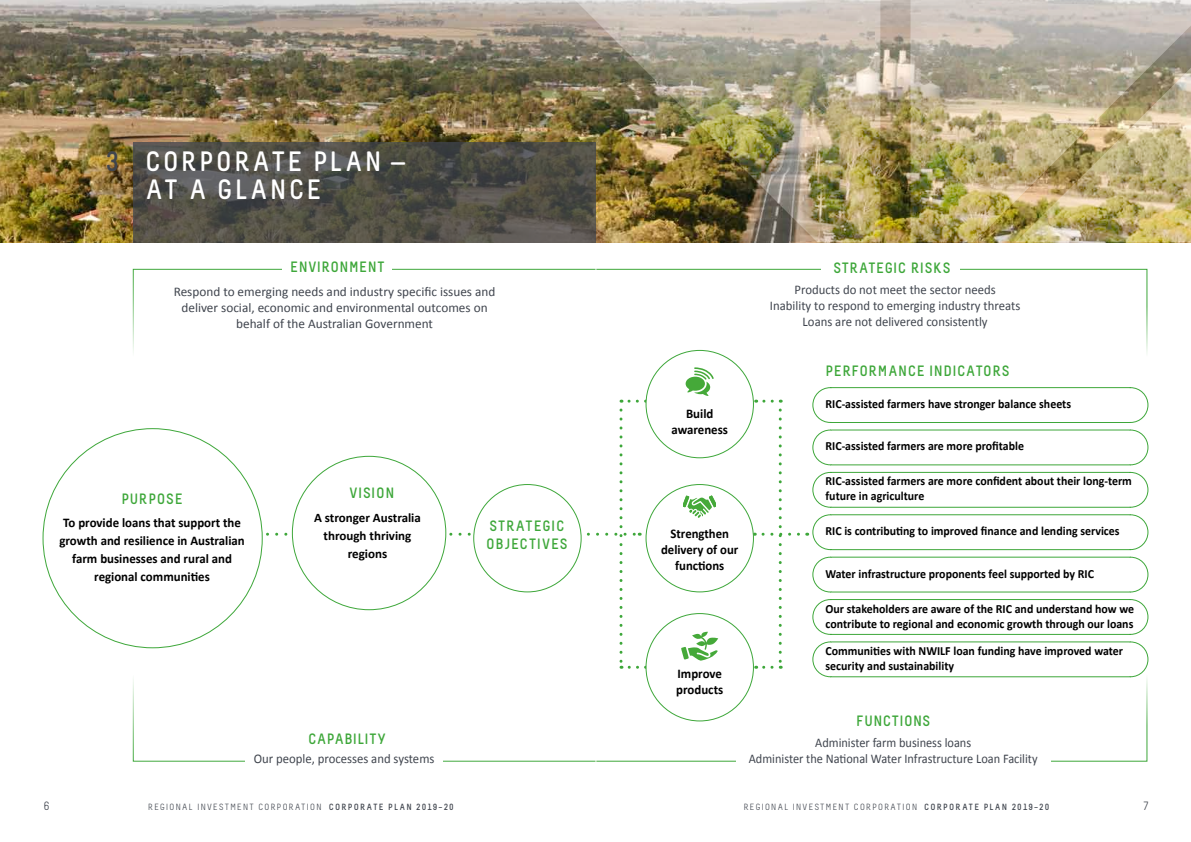
<style>
.page{position:relative;width:1191px;height:842px;background:#fff}
.page>*{position:absolute;margin:0;border:0;box-sizing:border-box;transform-origin:0 0}
.t1{font:700 28px/28px "Melbourne";letter-spacing:.09em;color:#fff}
.Heading_4{font:700 15px "Melbourne";letter-spacing:.045em;color:#3ea73a}
.Heading_4-2{font:700 15px/18px "Melbourne";letter-spacing:.065em;color:#3ea73a}
.Table_text{font:13.2px "Calibri";color:#40454e;scale:.96 1}
.Heading_4-3{font:700 13.2px/18px "Calibri";color:#000;text-align:center}
.Table_text-2{font:13.2px/16px "Calibri";color:#40454e;text-align:center}
.Table_text-3{font:13.2px "Calibri";color:#40454e;scale:.93 1}
.Heading_4-4{font:700 13.2px/16px "Calibri";color:#000;text-align:center;scale:.96 1}
.Heading_4-5{font:700 13px/18px "Calibri";color:#000;text-align:center}
.t2{font:700 12.5px/15px "Calibri";color:#000;scale:.95 1}
.t3{font:12px "Melbourne";color:#40454e}
.t4{font:9px "Melbourne";letter-spacing:.15em;color:#40454e}
.s1{color:#40454e}
.s2{font-weight:700}
</style>
<div class="page">
<img style="left:0;top:0;width:910px;height:242px">
<svg style="left:133px;top:142px;width:433px;height:100px;background:#514f48"></svg>
<img style="left:910px;top:0;width:281px;height:242px">
<img style="left:566px;top:0;width:314px;height:242px">
<img style="left:1015px;top:64px;width:176px;height:178px">
<svg style="left:132px;top:268px;width:463px;height:84px"></svg>
<svg style="left:595px;top:268px;width:553px;height:89px"></svg>
<svg style="left:132px;top:679px;width:463px;height:83px"></svg>
<svg style="left:595px;top:674px;width:553px;height:88px"></svg>
<div style="left:282px;top:261px;width:110px;height:23px;background:#fff"></div>
<div style="left:821px;top:261px;width:139px;height:23px;background:#fff"></div>
<div style="left:245px;top:727px;width:198px;height:55px;background:#fff"></div>
<div style="left:736px;top:736px;width:314px;height:33px;background:#fff"></div>
<svg style="left:621px;top:400px;width:16px;height:3px"></svg>
<svg style="left:267px;top:410px;width:378px;height:259px"></svg>
<div style="left:292px;top:456px;width:154px;height:154px;background:#fff;border-radius:50%"></div>
<div style="left:474px;top:484px;width:107px;height:108px;background:#fff;border-radius:50%"></div>
<div style="left:646px;top:350px;width:107px;height:108px;background:#fff;border-radius:50%"></div>
<svg style="left:685px;top:367px;width:28px;height:29px"></svg>
<svg style="left:683px;top:495px;width:33px;height:23px"></svg>
<div style="left:646px;top:613px;width:107px;height:108px;background:#fff;border-radius:50%"></div>
<svg style="left:681px;top:632px;width:37px;height:29px"></svg>
<svg style="left:754px;top:387px;width:395px;height:291px"></svg>
<p class="t1" style="left:145px;top:147px;width:262px;text-indent:-40px"><span class="s1">3</span> CORPORATE PLAN —<br>AT A GLANCE</p>
<p class="Heading_4" style="left:290px;top:258px;width:96px">ENVIRONMENT</p>
<p class="Table_text-2" style="left:174px;top:283px;width:323px">Respond to emerging needs and industry specific issues and deliver social, economic and environmental outcomes on behalf of the Australian Government</p>
<p class="Heading_4-2" style="left:121px;top:489px;width:63px">PURPOSE</p>
<p class="Heading_4-3" style="left:59px;top:514px;width:187px">To provide loans that support the growth and resilience in Australian farm businesses and rural and regional communities</p>
<p class="Heading_4" style="left:349px;top:484px;width:47px">VISION</p>
<p class="Heading_4-5" style="left:314px;top:509px;width:108px">A stronger Australia through thriving regions</p>
<p class="Heading_4-2" style="left:486px;top:517px;width:83px">STRATEGIC<br>OBJECTIVES</p>
<p class="Heading_4" style="left:308px;top:730px;width:79px">CAPABILITY</p>
<p class="Table_text" style="left:254px;top:750px;width:190px">Our people, processes and systems</p>
<p class="Heading_4" style="left:833px;top:259px;width:118px">STRATEGIC RISKS</p>
<p class="Table_text" style="left:794px;top:282px;width:211px">Products do not meet the sector needs</p>
<p class="Table_text" style="left:770px;top:298px;width:262px">Inability to respond to emerging industry threats</p>
<p class="Table_text" style="left:802px;top:314px;width:194px">Loans are not delivered consistently</p>
<p class="Heading_4-3" style="left:671px;top:405px;width:58px;line-height:16px">Build awareness</p>
<p class="Heading_4-4" style="left:661px;top:525px;width:82px">Strengthen delivery of our functions</p>
<p class="Heading_4-3" style="left:676px;top:666px;width:48px;line-height:16px;text-align:left">Improve products</p>
<p class="Heading_4" style="left:825px;top:362px;width:185px">PERFORMANCE INDICATORS</p>
<p class="t2" style="left:825px;top:396px;width:260px">RIC-assisted farmers have stronger balance sheets</p>
<p class="t2" style="left:825px;top:439px;width:210px">RIC-assisted farmers are more profitable</p>
<p class="t2" style="left:825px;top:474px;width:324px">RIC-assisted farmers are more confident about their long‑term future in agriculture</p>
<p class="t2" style="left:825px;top:524px;width:311px">RIC is contributing to improved finance and lending services</p>
<p class="t2" style="left:825px;top:566px;width:284px">Water infrastructure proponents feel supported by RIC</p>
<p class="t2" style="left:825px;top:601px;width:326px">Our stakeholders are aware of the RIC and understand how we contribute to regional and economic growth through our loans</p>
<p class="t2" style="left:825px;top:644px;width:314px">Communities with NWILF loan funding have improved water security and sustainability</p>
<p class="Heading_4" style="left:856px;top:711px;width:75px">FUNCTIONS</p>
<p class="Table_text-3" style="left:815px;top:734px;width:169px">Administer farm business loans</p>
<p class="Table_text-3" style="left:749px;top:750px;width:312px">Administer the National Water Infrastructure Loan Facility</p>
<p class="t3" style="left:44px;top:799px;width:7px">6</p>
<p class="t4" style="left:148px;top:802px;width:307px">REGIONAL INVESTMENT CORPORATION <span class="s2">CORPORATE PLAN 2019–20</span></p>
<p class="t4" style="left:743px;top:802px;width:307px">REGIONAL INVESTMENT CORPORATION <span class="s2">CORPORATE PLAN 2019–20</span></p>
<p class="t3" style="left:1143px;top:799px;width:6px">7</p>
</div>
